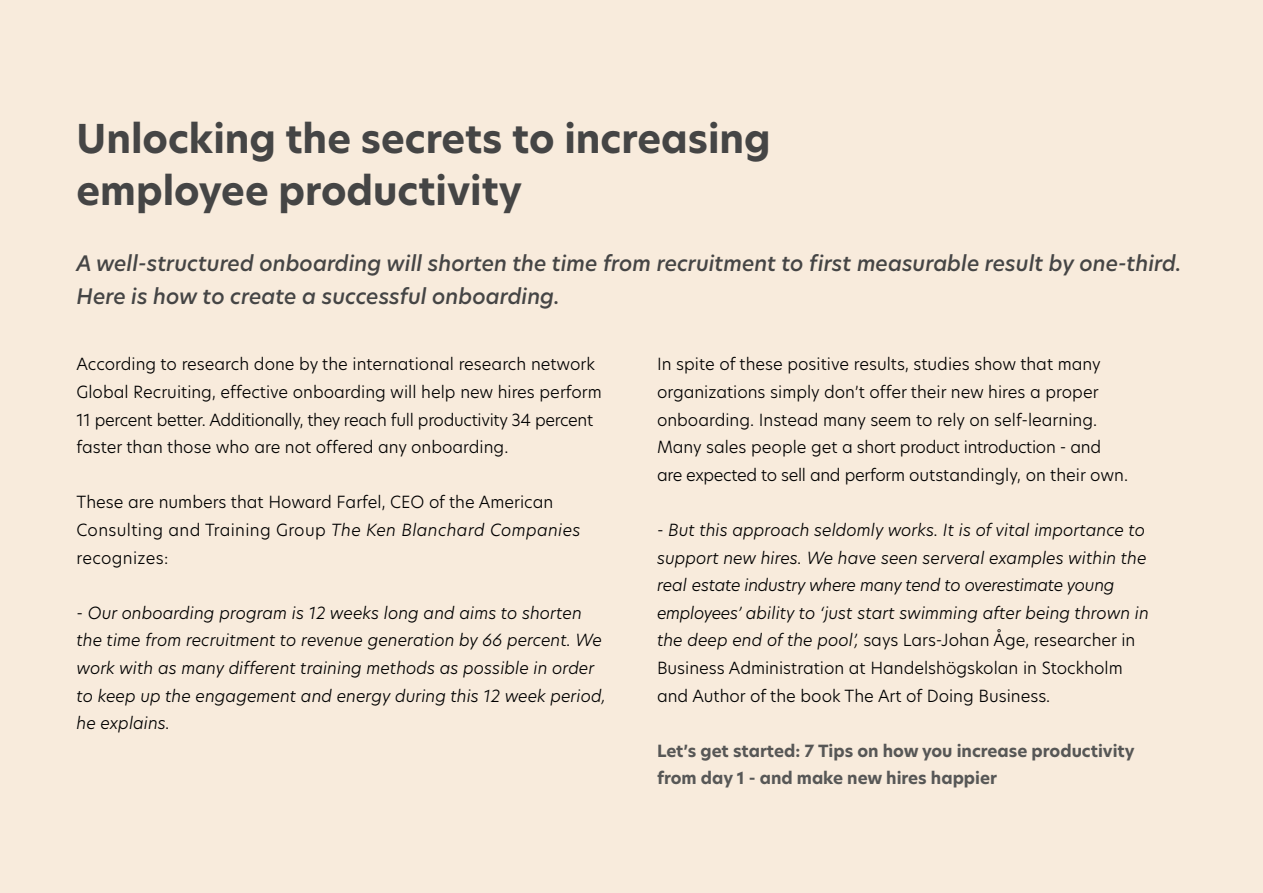
<style>
.page{position:relative;width:1263px;height:893px;background:#f8ebdc}
.page>*{position:absolute;margin:0;border:0;box-sizing:border-box;transform-origin:0 0}
.t1{font:700 39px/51.6px "Hero New";color:#454545}
.t2{font:italic 500 21px/33.6px "Hero New";color:#454545}
.t3{font:300 16.5px/27.6px "Hero New";color:#000}
.t4{font:italic 300 16.5px/27.6px "Hero New";color:#000}
.t5{font:700 16.5px/27.6px "Hero New";color:#575756}
.s1{font-style:italic}
.s2{font-style:normal}
</style>
<div class="page">
<h1 class="t1" style="left:77px;top:113px;width:696px">Unlocking the secrets to increasing employee productivity</h1>
<p class="t2" style="left:77px;top:246px;width:1106px">A well-structured onboarding will shorten the time from recruitment to first measurable result by one-third.<br>Here is how to create a successful onboarding.</p>
<p class="t3" style="left:77px;top:350px;width:527px">According to research done by the international research network Global Recruiting, effective onboarding will help new hires perform 11 percent better. Additionally, they reach full productivity 34 percent faster than those who are not offered any onboarding.</p>
<p class="t3" style="left:77px;top:488px;width:506px">These are numbers that Howard Farfel, CEO of the American<br>Consulting and Training Group <span class="s1">The Ken Blanchard Companies </span>recognizes:</p>
<p class="t4" style="left:77px;top:598px;width:530px"><span class="s2">-</span> Our onboarding program is 12 weeks long and aims to shorten the time from recruitment to revenue generation by 66 percent. We work with as many different training methods as possible in order to keep up the engagement and energy during this 12 week period, he explains.</p>
<p class="t3" style="left:657px;top:350px;width:473px">In spite of these positive results, studies show that many organizations simply don’t offer their new hires a proper onboarding. Instead many seem to rely on self-learning.<br>Many sales people get a short product introduction - and are expected to sell and perform outstandingly, on their own.</p>
<p class="t4" style="left:657px;top:516px;width:493px"><span class="s2">-</span> But this approach seldomly works. It is of vital importance to support new hires. We have seen serveral examples within the real estate industry where many tend to overestimate young employees’ ability to ‘just start swimming after being thrown in the deep end of the pool’, <span class="s2">says Lars-Johan Åge, researcher in Business Administration at Handelshögskolan in Stockholm and Author of the book The Art of Doing Business.</span></p>
<p class="t5" style="left:657px;top:737px;width:479px">Let’s get started: 7 Tips on how you increase productivity from day 1 - and make new hires happier</p>
</div>
